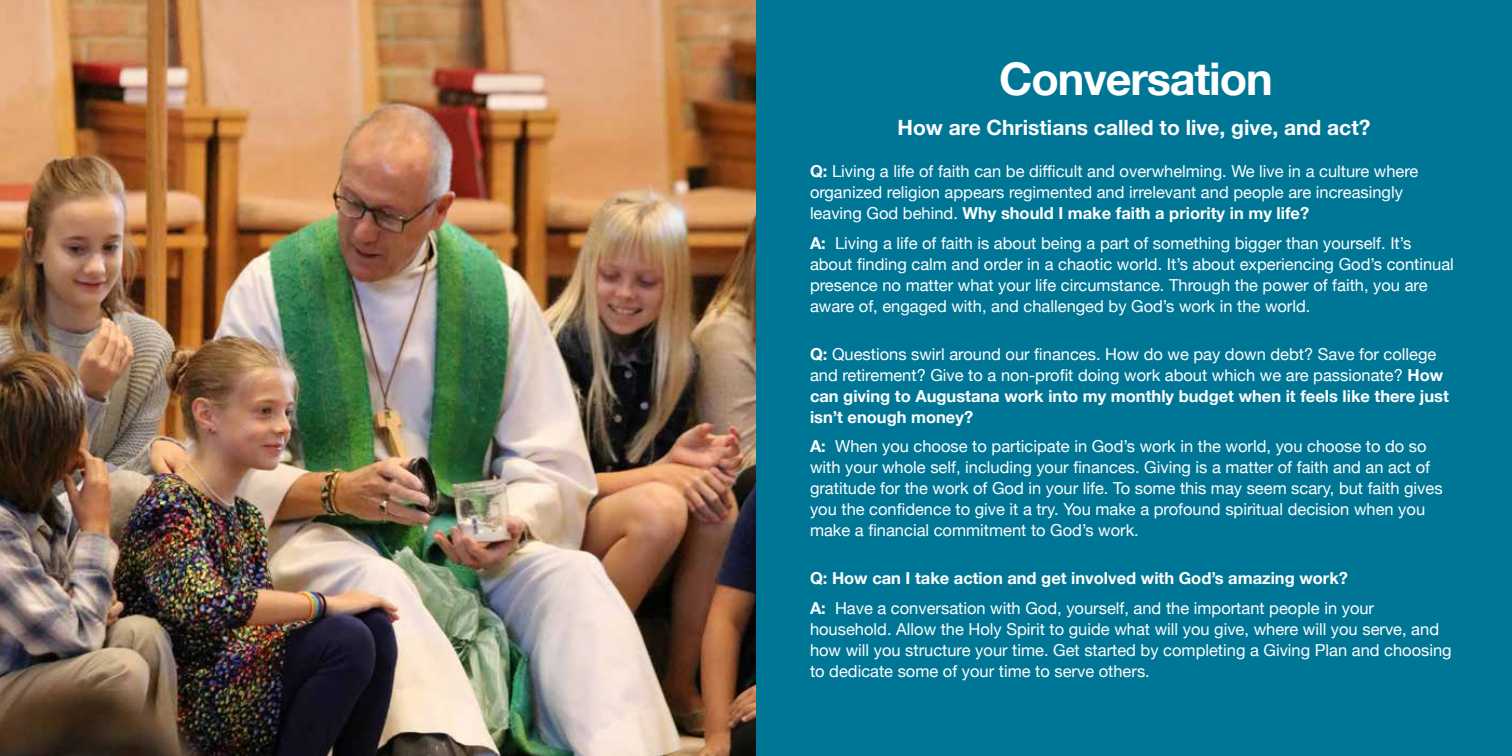
<style>
.page{position:relative;width:1512px;height:756px;background:#fff}
.page>*{position:absolute;margin:0;border:0;box-sizing:border-box;transform-origin:0 0}
.t1{font:700 45px "Helvetica Neue";letter-spacing:-.025em;color:#fff}
.t2{font:700 21px "Helvetica Neue";color:#fff}
.t3{font:16.5px/21px "Helvetica Neue";color:#fff}
.s1{font-weight:700}
</style>
<div class="page">
<div style="left:756px;top:0;width:756px;height:756px;background:#007697"></div>
<img style="left:0;top:0;width:756px;height:756px">
<h1 class="t1" style="left:999px;top:44px;width:275px">Conversation</h1>
<p class="t2" style="left:898px;top:111px;width:474px">How are Christians called to live, give, and act?</p>
<p class="t3" style="left:810px;top:162px;width:610px"><span class="s1">Q:</span> Living a life of faith can be difficult and overwhelming. We live in a culture where organized religion appears regimented and irrelevant and people are increasingly leaving God behind. <span class="s1">Why should I make faith a priority in my life?</span></p>
<p class="t3" style="left:810px;top:233px;width:645px"><span class="s1">A:</span> Living a life of faith is about being a part of something bigger than yourself. It’s about finding calm and order in a chaotic world. It’s about experiencing God’s continual presence no matter what your life circumstance. Through the power of faith, you are aware of, engaged with, and challenged by God’s work in the world.</p>
<p class="t3" style="left:810px;top:344px;width:640px"><span class="s1">Q:</span> Questions swirl around our finances. How do we pay down debt? Save for college and retirement? Give to a non-profit doing work about which we are passionate? <span class="s1">How can giving to Augustana work into my monthly budget when it feels like there just isn’t enough money?</span></p>
<p class="t3" style="left:810px;top:437px;width:634px"><span class="s1">A:</span> When you choose to participate in God’s work in the world, you choose to do so with your whole self, including your finances. Giving is a matter of faith and an act of gratitude for the work of God in your life. To some this may seem scary, but faith gives you the confidence to give it a try. You make a profound spiritual decision when you make a financial commitment to God’s work.</p>
<p class="t3" style="left:810px;top:565px;width:566px;line-height:29.7px"><span class="s1">Q: How can I take action and get involved with God’s amazing work?<br>A:</span> Have a conversation with God, yourself, and the important people in your</p>
<p class="t3" style="left:810px;top:619px;width:643px">household. Allow the Holy Spirit to guide what will you give, where will you serve, and how will you structure your time. Get started by completing a Giving Plan and choosing to dedicate some of your time to serve others.</p>
</div>
